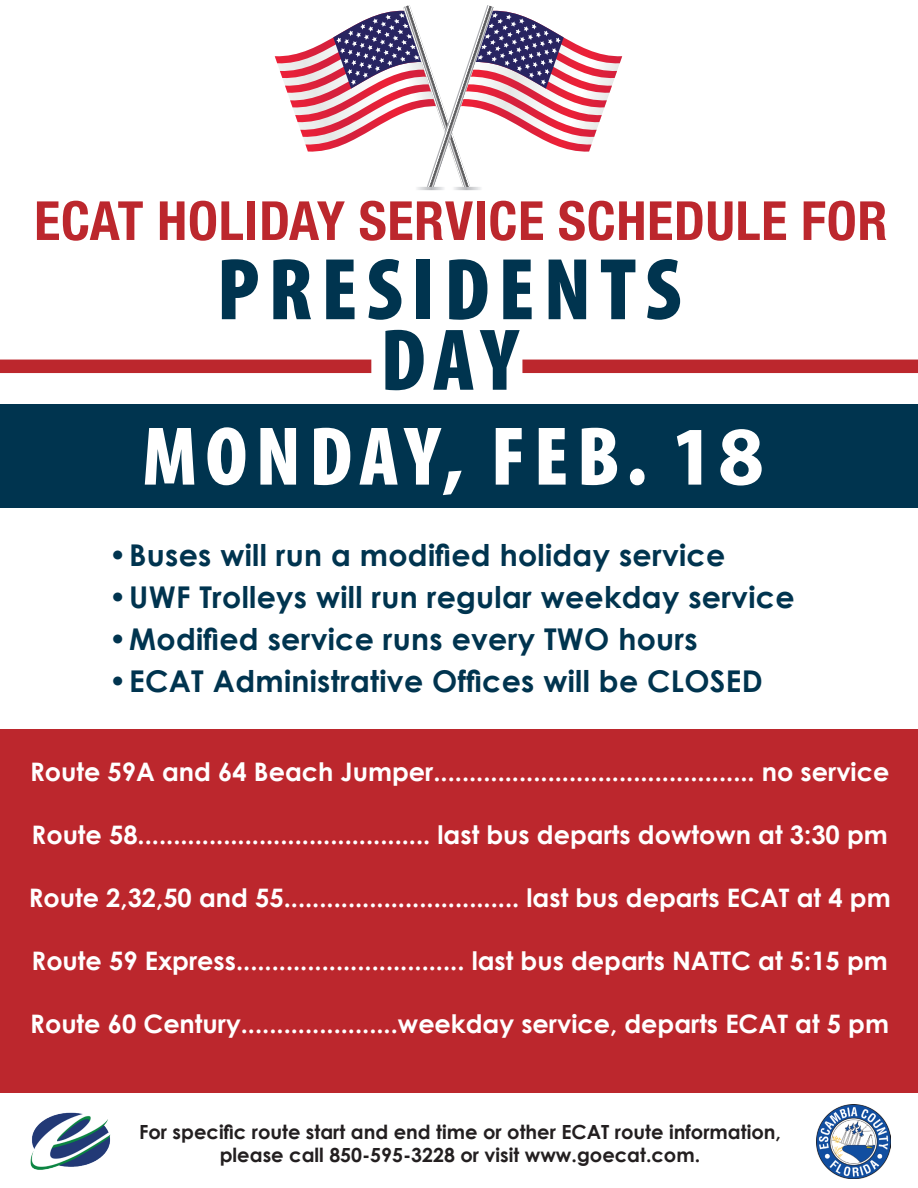
<style>
.page{position:relative;width:918px;height:1188px;background:#fff}
.page>*{position:absolute;margin:0;border:0;box-sizing:border-box;transform-origin:0 0}
.t1{font:900 condensed 88.5px/70.5px "Myriad Pro";letter-spacing:.1em;color:#00344f;text-align:center}
.t2{font:900 condensed 84px "Myriad Pro";letter-spacing:.1em;color:#fff}
.t3{font:700 54px "Helv Neue Cond Bd";letter-spacing:.015em;color:#bc272d}
.t4{font:700 30px "Century Gothic";letter-spacing:.01em;color:#00344f}
.t5{font:700 25.5px "Century Gothic";color:#fff}
.t6{font:700 19.5px/23.4px "Century Gothic";color:#231f20;text-align:center}
.s1{font-weight:700;font-stretch:normal}
</style>
<div class="page">
<div style="left:0;top:729px;width:918px;height:364px;background:#bc272d"></div>
<img style="left:30px;top:1112px;width:81px;height:58px">
<div style="left:0;top:405px;width:918px;height:103px;background:#00344f"></div>
<div style="left:0;top:360px;width:371px;height:13px;background:#bc272d"></div>
<div style="left:522px;top:360px;width:396px;height:13px;background:#bc272d"></div>
<svg style="left:452px;top:187px;width:31px;height:3px"></svg>
<svg style="left:275px;top:5px;width:347px;height:184px"></svg>
<svg style="left:414px;top:187px;width:31px;height:3px"></svg>
<img style="left:816px;top:1104px;width:75px;height:74px">
<h3 class="t3" style="left:34px;top:188px;width:855px">ECAT HOLIDAY SERVICE SCHEDULE FOR</h3>
<h1 class="t1" style="left:217px;top:252px;width:466px">PRESIDENTS<br>DAY</h1>
<h2 class="t2" style="left:142px;top:403px;width:624px">MONDAY, FEB. 1<span class="s1">8</span></h2>
<p class="t4" style="left:109px;top:532px;width:618px">•Buses will run a modified holiday service</p>
<p class="t4" style="left:109px;top:574px;width:687px">•UWF Trolleys will run regular weekday service</p>
<p class="t4" style="left:109px;top:616px;width:590px">•Modified service runs every TWO hours</p>
<p class="t4" style="left:109px;top:658px;width:655px">•ECAT Administrative Offices will be CLOSED</p>
<p class="t5" style="left:30px;top:752px;width:861px">Route 59A and 64 Beach Jumper............................................. no service</p>
<p class="t5" style="left:32px;top:815px;width:858px">Route 58......................................... last bus departs dowtown at 3:30 pm</p>
<p class="t5" style="left:29px;top:878px;width:863px">Route 2,32,50 and 55................................. last bus departs ECAT at 4 pm</p>
<p class="t5" style="left:32px;top:941px;width:858px">Route 59 Express................................ last bus departs NATTC at 5:15 pm</p>
<p class="t5" style="left:30px;top:1004px;width:860px">Route 60 Century......................weekday service, departs ECAT at 5 pm</p>
<p class="t6" style="left:139px;top:1119px;width:643px">For specific route start and end time or other ECAT route information, please call 850-595-3228 or visit www.goecat.com.</p>
</div>
